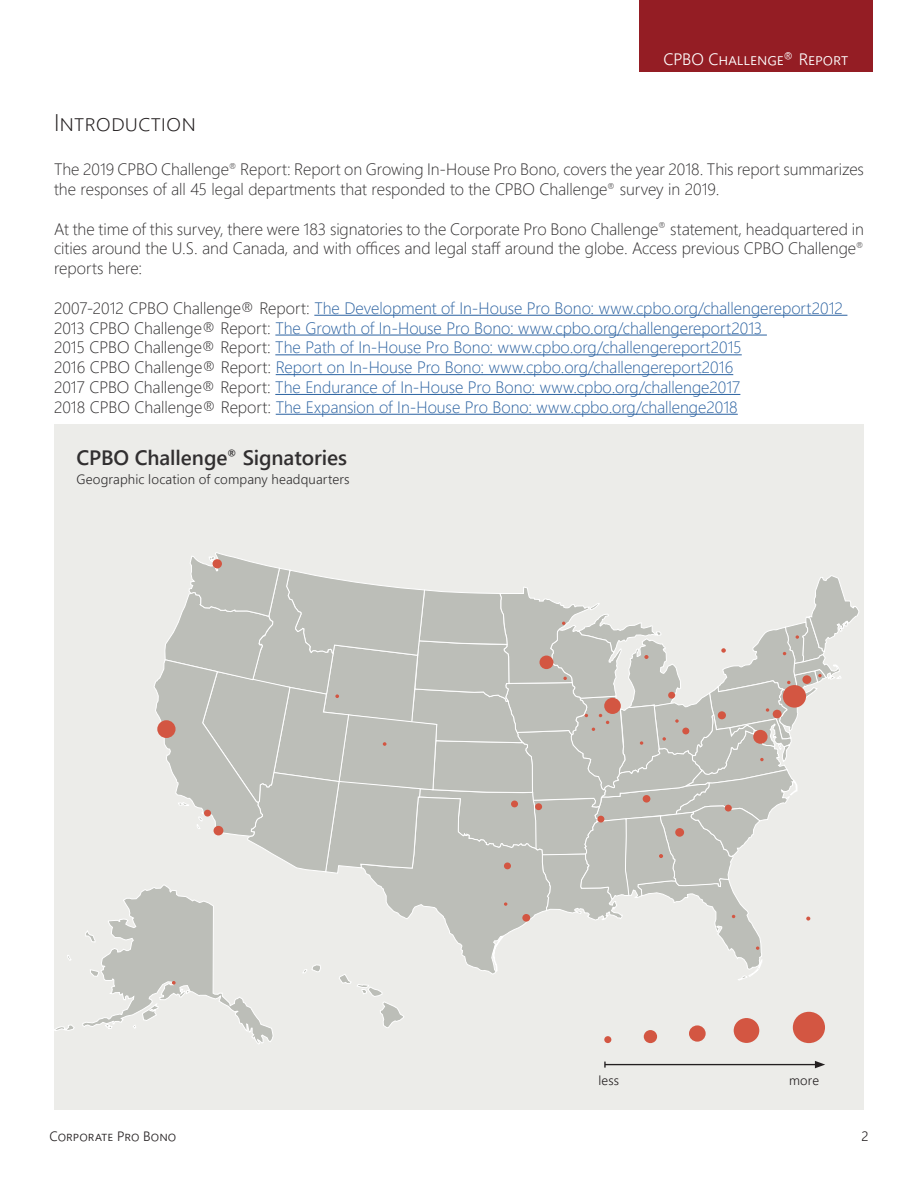
<style>
.page{position:relative;width:918px;height:1188px;background:#fff}
.page>*{position:absolute;margin:0;border:0;box-sizing:border-box;transform-origin:0 0}
.Head_1{font:24px "Webly Sleek UI Light";color:#231f20}
.t1{font:20.85px "Webly Sleek UI Semibold";letter-spacing:-.005em;color:#312f30}
.Letter{font:16.5px "Webly Sleek UI Light";color:#2b62a1}
.Letter-2{font:16.5px/19.8px "Webly Sleek UI Light";letter-spacing:-.005em;color:#312f30}
.t2{font:16.5px "Webly Sleek UI Semilight";letter-spacing:-.005em;color:#fff}
.t3{font:13.5px "Webly Sleek UI Semilight";letter-spacing:.01em;color:#312f30}
.t4{font:13.5px "Webly Sleek UI Semilight";letter-spacing:-.01em;color:#231f20}
.t5{font:13.05px "Webly Sleek UI Semilight";letter-spacing:.01em;color:#231f20}
.s1{color:#312f30}
</style>
<div class="page">
<div style="left:639px;top:0;width:234px;height:72px;background:#941d24"></div>
<hr style="left:314px;top:315px;width:533px;height:1px;background:#2b62a1">
<hr style="left:275px;top:335px;width:492px;height:1px;background:#2b62a1">
<hr style="left:275px;top:354px;width:467px;height:1px;background:#2b62a1">
<hr style="left:276px;top:374px;width:457px;height:1px;background:#2b62a1">
<hr style="left:275px;top:394px;width:465px;height:1px;background:#2b62a1">
<hr style="left:276px;top:414px;width:462px;height:1px;background:#2b62a1">
<div style="left:54px;top:424px;width:810px;height:685px;background:#ecece9"></div>
<hr style="left:605px;top:1064px;width:212px;height:1px;background:#231f20">
<svg style="left:815px;top:1061px;width:10px;height:7px"></svg>
<svg style="left:54px;top:552px;width:805px;height:492px"></svg>
<p class="t2" style="left:664px;top:47px;width:186px">CPBO Challenge<sup>®</sup> Report</p>
<p class="Head_1" style="left:54px;top:105px;width:144px">Introduction</p>
<p class="Letter-2" style="left:54px;top:159px;width:811px">The 2019 CPBO Challenge<sup>®</sup> Report: Report on Growing In-House Pro Bono, covers the year 2018. This report summarizes the responses of all 45 legal departments that responded to the CPBO Challenge<sup>®</sup> survey in 2019.</p>
<p class="Letter-2" style="left:54px;top:218px;width:812px;text-align:justify">At the time of this survey, there were 183 signatories to the Corporate Pro Bono Challenge<sup>®</sup> statement, headquartered in cities around the U.S. and Canada, and with offices and legal staff around the globe. Access previous CPBO Challenge<sup>® </sup>reports here:</p>
<p class="Letter" style="left:54px;top:296px;width:790px"><span class="s1">2007-2012 CPBO Challenge® Report:</span> The Development of In-House Pro Bono: www.cpbo.org/challengereport2012</p>
<p class="Letter" style="left:54px;top:315px;width:710px"><span class="s1">2013 CPBO Challenge® Report:</span> The Growth of In-House Pro Bono: www.cpbo.org/challengereport2013</p>
<p class="Letter" style="left:54px;top:335px;width:689px"><span class="s1">2015 CPBO Challenge® Report:</span> The Path of In-House Pro Bono: www.cpbo.org/challengereport2015</p>
<p class="Letter" style="left:54px;top:355px;width:681px"><span class="s1">2016 CPBO Challenge® Report:</span> Report on In-House Pro Bono: www.cpbo.org/challengereport2016</p>
<p class="Letter" style="left:54px;top:375px;width:688px"><span class="s1">2017 CPBO Challenge® Report:</span> The Endurance of In-House Pro Bono: www.cpbo.org/challenge2017</p>
<p class="Letter" style="left:54px;top:395px;width:685px"><span class="s1">2018 CPBO Challenge® Report:</span> The Expansion of In-House Pro Bono: www.cpbo.org/challenge2018</p>
<p class="t1" style="left:76px;top:442px;width:272px">CPBO Challenge<sup>®</sup> Signatories</p>
<p class="t3" style="left:76px;top:469px;width:275px">Geographic location of company headquarters</p>
<p class="t5" style="left:598px;top:1070px;width:22px">less</p>
<p class="t5" style="left:789px;top:1070px;width:31px">more</p>
<p class="t4" style="left:50px;top:1126px;width:128px">Corporate Pro Bono</p>
<p class="t4" style="left:861px;top:1126px;width:9px">2</p>
</div>
